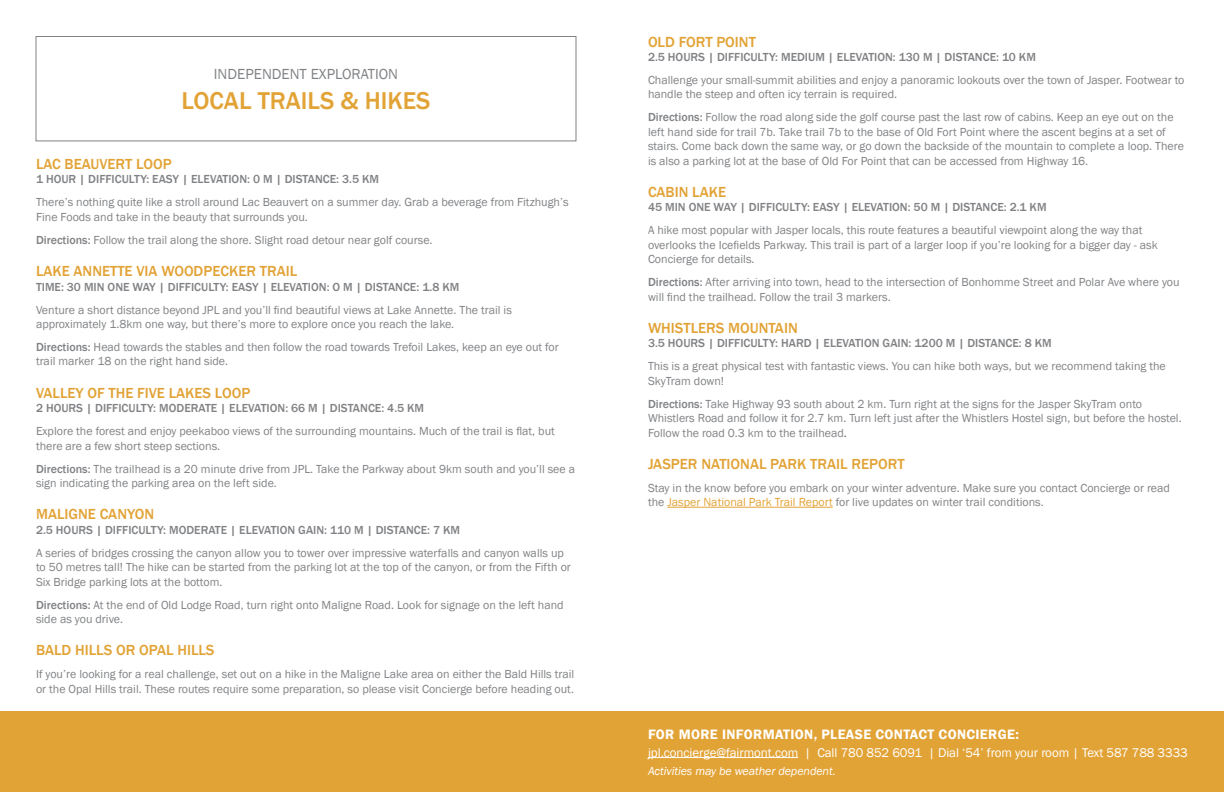
<style>
.page{position:relative;width:1224px;height:792px;background:#fff}
.page>*{position:absolute;margin:0;border:0;box-sizing:border-box;transform-origin:0 0}
.t1{font:500 25px "Franklin Gothic";color:#e2a336}
.t2{font:500 15px "Franklin Gothic";color:#e2a336}
.t3{font:15px "Franklin Gothic";color:#808285}
.t4{font:600 14px "Franklin Gothic";letter-spacing:.025em;color:#fff}
.t5{font:13px "Franklin Gothic";letter-spacing:-.005em;color:#fff}
.t6{font:12px/14.4px "Franklin Gothic";color:#808285}
.t7{font:500 12px "Franklin Gothic";color:#808285}
.t8{font:italic 12px "Franklin Gothic";letter-spacing:-.005em;color:#fff}
.s1{font-weight:500}
.s2{color:#58595b}
.s3{color:#e2a336}
</style>
<div class="page">
<div style="left:0;top:711px;width:1224px;height:81px;background:#e2a336"></div>
<hr style="left:648px;top:757px;width:150px;height:1px;background:#fff">
<div style="left:36px;top:36px;width:540px;height:105px;border:1px solid #808285"></div>
<hr style="left:667px;top:507px;width:166px;height:1px;background:#e2a336">
<p class="t3" style="left:214px;top:65px;width:186px">INDEPENDENT EXPLORATION</p>
<h1 class="t1" style="left:181px;top:85px;width:251px">LOCAL TRAILS &amp; HIKES</h1>
<p class="t2" style="left:36px;top:155px;width:137px">LAC BEAUVERT LOOP</p>
<p class="t7" style="left:36px;top:172px;width:345px">1 HOUR | DIFFICULTY: EASY | ELEVATION: 0 M | DISTANCE: 3.5 KM</p>
<p class="t6" style="left:36px;top:196px;width:534px">There’s nothing quite like a stroll around Lac Beauvert on a summer day. Grab a beverage from Fitzhugh’s<br>Fine Foods and take in the beauty that surrounds you.</p>
<p class="t6" style="left:36px;top:233px;width:398px"><span class="s1">Directions:</span> Follow the trail along the shore. Slight road detour near golf course.</p>
<p class="t2" style="left:36px;top:262px;width:263px">LAKE ANNETTE VIA WOODPECKER TRAIL</p>
<p class="t7" style="left:36px;top:279px;width:425px">TIME: 30 MIN ONE WAY | DIFFICULTY: EASY | ELEVATION: O M | DISTANCE: 1.8 KM</p>
<p class="t6" style="left:36px;top:303px;width:477px">Venture a short distance beyond JPL and you’ll find beautiful views at Lake Annette. The trail is approximately 1.8km one way, but there’s more to explore once you reach the lake.</p>
<p class="t6" style="left:36px;top:340px;width:524px"><span class="s1">Directions:</span> Head towards the stables and then follow the road towards Trefoil Lakes, keep an eye out for trail marker 18 on the right hand side.</p>
<p class="t2" style="left:36px;top:384px;width:216px">VALLEY OF THE FIVE LAKES LOOP</p>
<p class="t7" style="left:36px;top:401px;width:390px">2 HOURS | DIFFICULTY: MODERATE | ELEVATION: 66 M | DISTANCE: 4.5 KM</p>
<p class="t6" style="left:36px;top:424px;width:520px">Explore the forest and enjoy peekaboo views of the surrounding mountains. Much of the trail is flat, but there are a few short steep sections.</p>
<p class="t6" style="left:36px;top:462px;width:541px"><span class="s1">Directions:</span> The trailhead is a 20 minute drive from JPL. Take the Parkway about 9km south and you’ll see a sign indicating the parking area on the left side.</p>
<p class="t2" style="left:36px;top:505px;width:120px">MALIGNE CANYON</p>
<p class="t7" style="left:36px;top:522px;width:426px">2.5 HOURS | DIFFICULTY: MODERATE | ELEVATION GAIN: 110 M | DISTANCE: 7 KM</p>
<p class="t6" style="left:36px;top:546px;width:536px">A series of bridges crossing the canyon allow you to tower over impressive waterfalls and canyon walls up to 50 metres tall! The hike can be started from the parking lot at the top of the canyon, or from the Fifth or<br>Six Bridge parking lots at the bottom.</p>
<p class="t6" style="left:36px;top:598px;width:529px"><span class="s1">Directions:</span> At the end of Old Lodge Road, turn right onto Maligne Road. Look for signage on the left hand side as you drive.</p>
<p class="t2" style="left:36px;top:641px;width:180px">BALD HILLS OR OPAL HILLS</p>
<p class="t6" style="left:36px;top:668px;width:540px">If you’re looking for a real challenge, set out on a hike in the Maligne Lake area on either the Bald Hills trail or the Opal Hills trail. These routes require some preparation, so please visit Concierge before heading out.</p>
<p class="t2" style="left:648px;top:32px;width:109px">OLD FORT POINT</p>
<p class="t7" style="left:648px;top:49px;width:389px">2.5 HOURS | DIFFICULTY: MEDIUM | ELEVATION: 130 M | DISTANCE: 10 KM</p>
<p class="t6" style="left:648px;top:73px;width:538px">Challenge your small-summit abilities and enjoy a panoramic lookouts over the town of Jasper. Footwear to handle the steep and often icy terrain is required.</p>
<p class="t6" style="left:648px;top:110px;width:538px"><span class="s1">Directions:</span> Follow the road along side the golf course past the last row of cabins. Keep an eye out on the left hand side for trail 7b. Take trail 7b to the base of Old Fort Point where the ascent begins at a set of stairs. Come back down the same way, or go down the backside of the mountain to complete a loop. There is also a parking lot at the base of Old For Point that can be accessed from Highway 16.</p>
<p class="t2" style="left:648px;top:183px;width:80px">CABIN LAKE</p>
<p class="t7" style="left:648px;top:200px;width:400px">45 MIN ONE WAY | DIFFICULTY: EASY | ELEVATION: 50 M | DISTANCE: 2.1 KM</p>
<p class="t6" style="left:648px;top:223px;width:511px">A hike most popular with Jasper locals, this route features a beautiful viewpoint along the way that overlooks the Icefields Parkway. This trail is part of a larger loop if you’re looking for a bigger day - ask<br>Concierge for details.</p>
<p class="t6" style="left:648px;top:275px;width:533px"><span class="s1">Directions:</span> After arriving into town, head to the intersection of Bonhomme Street and Polar Ave where you will find the trailhead. Follow the trail 3 markers.</p>
<p class="t2" style="left:648px;top:319px;width:151px">WHISTLERS MOUNTAIN</p>
<p class="t7" style="left:648px;top:336px;width:405px">3.5 HOURS | DIFFICULTY: HARD | ELEVATION GAIN: 1200 M | DISTANCE: 8 KM</p>
<p class="t6" style="left:648px;top:359px;width:519px">This is a great physical test with fantastic views. You can hike both ways, but we recommend taking the<br>SkyTram down!</p>
<p class="t6" style="left:648px;top:397px;width:535px"><span class="s1">Directions:</span> Take Highway 93 south about 2 km. Turn right at the signs for the Jasper SkyTram onto<br>Whistlers Road and follow it for 2.7 km. Turn left just after the Whistlers Hostel sign, but before the hostel.<br>Follow the road 0.3 km to the trailhead<span class="s2">.</span></p>
<p class="t2" style="left:648px;top:455px;width:258px">JASPER NATIONAL PARK TRAIL REPORT</p>
<p class="t6" style="left:648px;top:481px;width:524px">Stay in the know before you embark on your winter adventure. Make sure you contact Concierge or read the <span class="s3">Jasper National Park Trail Report</span> for live updates on winter trail conditions.</p>
<p class="t4" style="left:648px;top:725px;width:372px">FOR MORE INFORMATION, PLEASE CONTACT CONCIERGE:</p>
<p class="t5" style="left:648px;top:744px;width:541px">jpl.concierge@fairmont.com | Call 780 852 6091 | Dial ‘54’ from your room | Text 587 788 3333</p>
<p class="t8" style="left:648px;top:763px;width:189px">Activities may be weather dependent.</p>
</div>
